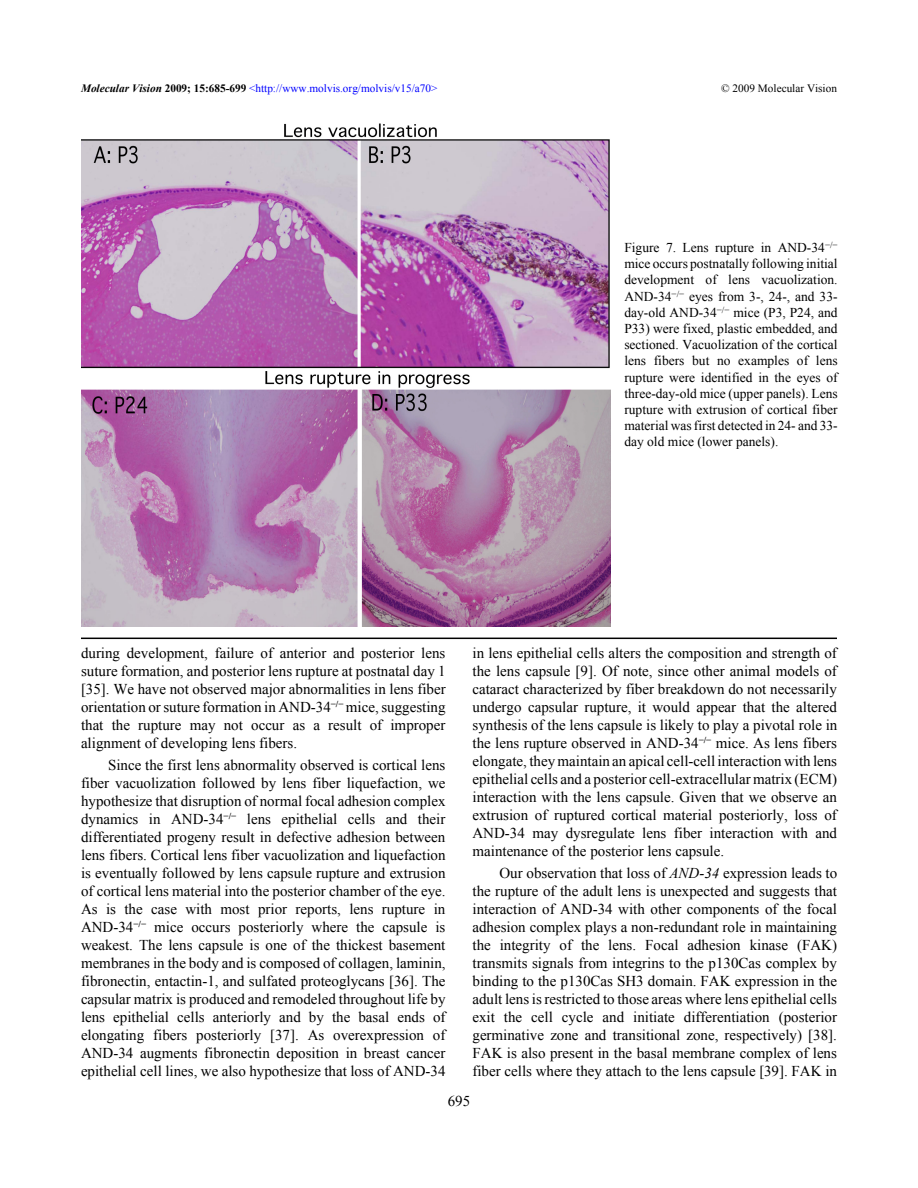
<style>
.page{position:relative;width:918px;height:1188px;background:#fff}
.page>*{position:absolute;margin:0;border:0;box-sizing:border-box;transform-origin:0 0}
.t1{font:15px/18px "Times New Roman";color:#000;text-align:justify}
.t2{font:13.5px/16.2px "Times New Roman";color:#000;text-align:justify}
.t3{font:11.25px "Times New Roman";color:#00f}
.t4{font:11.25px "Times New Roman";color:#000}
.s1{font-weight:700;font-style:italic;color:#000}
.s2{font-weight:700;color:#000}
.s3{font-style:italic}
</style>
<div class="page">
<img style="left:81px;top:123px;width:529px;height:504px">
<hr style="left:81px;top:638px;width:756px;height:1px;background:#000">
<p class="t3" style="left:81px;top:82px;width:358px"><span class="s1">Molecular Vision</span> <span class="s2">2009; 15:685-699</span> &lt;http://www.molvis.org/molvis/v15/a70&gt;</p>
<p class="t4" style="left:721px;top:82px;width:117px">© 2009 Molecular Vision</p>
<p class="t2" style="left:624px;top:239px;width:215px">Figure 7. Lens rupture in AND-34<sup>−/− </sup>mice occurs postnatally following initial development of lens vacuolization.<br>AND-34<sup>−/−</sup> eyes from 3-, 24-, and 33- day-old AND-34<sup>−/−</sup> mice (P3, P24, and P33) were fixed, plastic embedded, and sectioned. Vacuolization of the cortical lens fibers but no examples of lens rupture were identified in the eyes of three-day-old mice (upper panels). Lens rupture with extrusion of cortical fiber material was first detected in 24- and 33- day old mice (lower panels).</p>
<p class="t1" style="left:81px;top:644px;width:366px">during development, failure of anterior and posterior lens suture formation, and posterior lens rupture at postnatal day 1 [35]. We have not observed major abnormalities in lens fiber orientation or suture formation in AND-34<sup>−/−</sup> mice, suggesting that the rupture may not occur as a result of improper alignment of developing lens fibers.</p>
<p class="t1" style="left:81px;top:756px;width:366px;text-indent:27px">Since the first lens abnormality observed is cortical lens fiber vacuolization followed by lens fiber liquefaction, we hypothesize that disruption of normal focal adhesion complex dynamics in AND-34<sup>−/−</sup> lens epithelial cells and their differentiated progeny result in defective adhesion between lens fibers. Cortical lens fiber vacuolization and liquefaction is eventually followed by lens capsule rupture and extrusion of cortical lens material into the posterior chamber of the eye.<br>As is the case with most prior reports, lens rupture in AND-34<sup>−/−</sup> mice occurs posteriorly where the capsule is weakest. The lens capsule is one of the thickest basement membranes in the body and is composed of collagen, laminin, fibronectin, entactin-1, and sulfated proteoglycans [36]. The capsular matrix is produced and remodeled throughout life by lens epithelial cells anteriorly and by the basal ends of elongating fibers posteriorly [37]. As overexpression of AND-34 augments fibronectin deposition in breast cancer epithelial cell lines, we also hypothesize that loss of AND-34</p>
<p class="t1" style="left:472px;top:644px;width:366px">in lens epithelial cells alters the composition and strength of the lens capsule [9]. Of note, since other animal models of cataract characterized by fiber breakdown do not necessarily undergo capsular rupture, it would appear that the altered synthesis of the lens capsule is likely to play a pivotal role in the lens rupture observed in AND-34<sup>−/−</sup> mice. As lens fibers elongate, they maintain an apical cell-cell interaction with lens epithelial cells and a posterior cell-extracellular matrix (ECM) interaction with the lens capsule. Given that we observe an extrusion of ruptured cortical material posteriorly, loss of AND-34 may dysregulate lens fiber interaction with and maintenance of the posterior lens capsule.</p>
<p class="t1" style="left:472px;top:864px;width:366px;text-indent:27px">Our observation that loss of <span class="s3">AND-34</span> expression leads to the rupture of the adult lens is unexpected and suggests that interaction of AND-34 with other components of the focal adhesion complex plays a non-redundant role in maintaining the integrity of the lens. Focal adhesion kinase (FAK) transmits signals from integrins to the p130Cas complex by binding to the p130Cas SH3 domain. FAK expression in the adult lens is restricted to those areas where lens epithelial cells exit the cell cycle and initiate differentiation (posterior germinative zone and transitional zone, respectively) [38].<br>FAK is also present in the basal membrane complex of lens fiber cells where they attach to the lens capsule [39]. FAK in</p>
<p class="t1" style="left:448px;top:1092px;width:24px">695</p>
</div>
